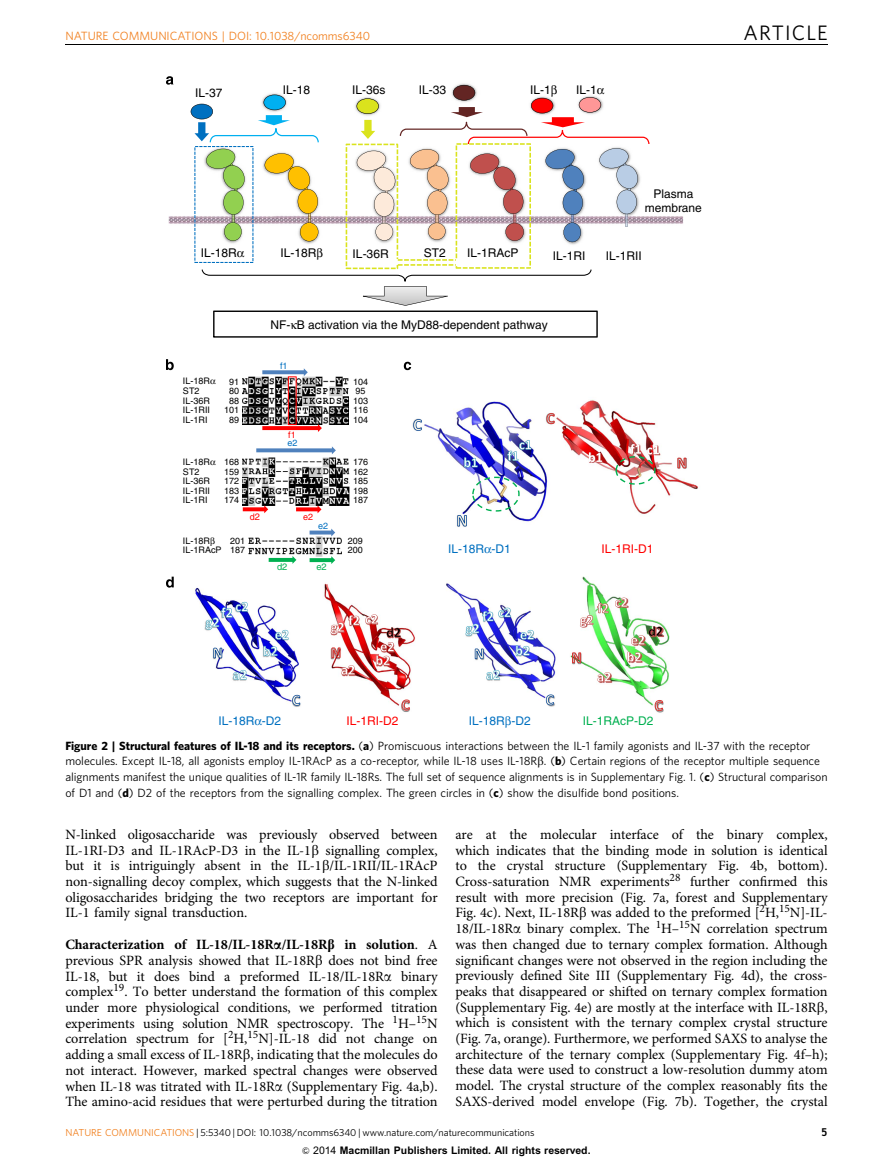
<style>
.page{position:relative;width:893px;height:1174px;background:#fff}
.page>*{position:absolute;margin:0;border:0;box-sizing:border-box;transform-origin:0 0}
.t1{font:20.85px "Adv O Tea 1 a 7398";letter-spacing:.055em;color:#000}
.t2{font:14.25px/15.8px "Adv OT1 ef 757 c 0";color:#000;text-align:justify}
.t3{font:14.25px "Adv O Tb 65 e 897 d.B";color:#000}
.t4{font:12px/15.8px "Adv O Tea 1 a 7398";color:#000}
.t5{font:12px/14.4px "Helvetica";color:#000;text-align:center}
.t6{font:12px "Adv O Tea 1 a 7398";color:#f1801f}
.t7{font:12px "Helvetica";color:#0070c0}
.t8{font:12px "Helvetica";color:#f00}
.t9{font:12px "Helvetica";color:#00b050}
.t10{font:10.8px "Adv T Tda 6 f 6 cb 8.B";color:#000}
.t11{font:10.5px "Adv PAD35";color:#000}
.t12{font:10.05px "Adv O Tea 1 a 7398";color:#000}
.t13{font:9.3px "Helvetica";color:#00b050}
.t14{font:9px/9.4px "Helvetica";color:#000}
.t15{font:9px "Helvetica";color:#0070c0}
.t16{font:9px "Helvetica";color:#f00}
.s1{font-size:9.3px}
.s2{font-family:"Adv O Tcb 88 df 00"}
.s3{font-family:"Adv Pi 1"}
.s4{font-family:"Adv Greek B"}
.s5{font-family:"Adv OT1 ef 757 c 0"}
.s6{color:#f1801f}
.s7{font-family:"Adv TA42"}
.s8{font-family:"Adv PAD33"}
</style>
<div class="page">
<img style="left:194px;top:561px;width:476px;height:152px">
<img style="left:403px;top:361px;width:295px;height:166px">
<img style="left:249px;top:537px;width:93px;height:19px">
<img style="left:242px;top:377px;width:107px;height:47px">
<img style="left:243px;top:457px;width:107px;height:48px">
<img style="left:169px;top:83px;width:514px;height:141px">
<svg style="left:166px;top:76px;width:7px;height:9px"></svg>
<svg style="left:166px;top:576px;width:8px;height:11px"></svg>
<svg style="left:310px;top:528px;width:25px;height:8px"></svg>
<svg style="left:269px;top:556px;width:27px;height:8px"></svg>
<svg style="left:310px;top:556px;width:25px;height:8px"></svg>
<svg style="left:262px;top:368px;width:60px;height:64px"></svg>
<svg style="left:243px;top:505px;width:25px;height:8px"></svg>
<svg style="left:296px;top:505px;width:25px;height:8px"></svg>
<svg style="left:256px;top:446px;width:80px;height:8px"></svg>
<svg style="left:166px;top:359px;width:8px;height:11px"></svg>
<svg style="left:516px;top:645px;width:14px;height:10px"></svg>
<svg style="left:520px;top:630px;width:14px;height:9px"></svg>
<svg style="left:466px;top:607px;width:45px;height:29px"></svg>
<svg style="left:486px;top:670px;width:14px;height:9px"></svg>
<svg style="left:627px;top:651px;width:14px;height:11px"></svg>
<svg style="left:615px;top:597px;width:12px;height:10px"></svg>
<svg style="left:580px;top:603px;width:29px;height:24px"></svg>
<svg style="left:597px;top:672px;width:14px;height:10px"></svg>
<svg style="left:631px;top:626px;width:32px;height:19px"></svg>
<svg style="left:264px;top:646px;width:14px;height:10px"></svg>
<svg style="left:275px;top:630px;width:14px;height:9px"></svg>
<svg style="left:206px;top:602px;width:42px;height:27px"></svg>
<svg style="left:233px;top:670px;width:14px;height:9px"></svg>
<svg style="left:331px;top:615px;width:28px;height:19px"></svg>
<svg style="left:341px;top:665px;width:14px;height:10px"></svg>
<svg style="left:365px;top:614px;width:36px;height:51px"></svg>
<svg style="left:404px;top:362px;width:7px;height:8px"></svg>
<svg style="left:213px;top:647px;width:9px;height:11px"></svg>
<svg style="left:292px;top:695px;width:8px;height:10px"></svg>
<svg style="left:331px;top:647px;width:10px;height:11px"></svg>
<svg style="left:402px;top:699px;width:8px;height:11px"></svg>
<svg style="left:475px;top:648px;width:9px;height:11px"></svg>
<svg style="left:546px;top:694px;width:8px;height:11px"></svg>
<svg style="left:572px;top:652px;width:9px;height:11px"></svg>
<svg style="left:655px;top:700px;width:8px;height:11px"></svg>
<svg style="left:457px;top:476px;width:63px;height:50px"></svg>
<svg style="left:413px;top:419px;width:9px;height:12px"></svg>
<svg style="left:464px;top:457px;width:14px;height:10px"></svg>
<svg style="left:677px;top:457px;width:9px;height:11px"></svg>
<svg style="left:547px;top:413px;width:8px;height:11px"></svg>
<svg style="left:589px;top:452px;width:13px;height:10px"></svg>
<img style="left:615px;top:444px;width:44px;height:41px">
<svg style="left:507px;top:440px;width:24px;height:21px"></svg>
<hr style="left:65px;top:44px;width:763px;height:1px;background:#000">
<svg style="left:191px;top:85px;width:458px;height:252px"></svg>
<p class="t6" style="left:65px;top:32px;width:306px">NATURE COMMUNICATIONS | DOI: 10.1038/ncomms6340</p>
<h1 class="t1" style="left:744px;top:25px;width:85px">ARTICLE</h1>
<p class="t5" style="left:195px;top:87px;width:29px">IL-37</p>
<p class="t5" style="left:283px;top:83px;width:29px">IL-18</p>
<p class="t5" style="left:352px;top:83px;width:35px">IL-36s</p>
<p class="t5" style="left:419px;top:83px;width:29px">IL-33</p>
<p class="t5" style="left:530px;top:83px;width:22px">IL-1</p>
<p class="t5" style="left:576px;top:83px;width:22px">IL-1</p>
<p class="t5" style="left:645px;top:188px;width:59px">Plasma membrane</p>
<p class="t5" style="left:201px;top:247px;width:38px">IL-18R</p>
<p class="t5" style="left:424px;top:247px;width:23px">ST2</p>
<p class="t5" style="left:553px;top:249px;width:34px">IL-1RI</p>
<p class="t5" style="left:606px;top:249px;width:38px">IL-1RII</p>
<p class="t5" style="left:280px;top:247px;width:38px">IL-18R</p>
<p class="t5" style="left:467px;top:247px;width:53px">IL-1RAcP</p>
<p class="t5" style="left:353px;top:247px;width:38px">IL-36R</p>
<p class="t5" style="left:270px;top:318px;width:279px">NF- B activation via the MyD88-dependent pathway</p>
<p class="t15" style="left:280px;top:362px;width:9px">f1</p>
<p class="t14" style="left:183px;top:377px;width:29px">IL-18R<br>ST2<br>IL-36R<br>IL-1RII<br>IL-1RI</p>
<p class="t14" style="left:224px;top:378px;width:17px;text-align:center">91<br>80<br>88<br>101<br>89</p>
<p class="t14" style="left:353px;top:378px;width:17px">104<br>95<br>103<br>116<br>104</p>
<p class="t14" style="left:224px;top:458px;width:17px;text-align:justify">168<br>159<br>172<br>183<br>174</p>
<p class="t16" style="left:288px;top:431px;width:9px">f1</p>
<p class="t15" style="left:287px;top:440px;width:12px">e2</p>
<p class="t14" style="left:183px;top:458px;width:29px">IL-18R<br>ST2<br>IL-36R<br>IL-1RII<br>IL-1RI</p>
<p class="t14" style="left:353px;top:458px;width:17px;text-align:justify">176<br>162<br>185<br>198<br>187</p>
<p class="t16" style="left:250px;top:514px;width:12px">d<span class="s1">2</span></p>
<p class="t16" style="left:303px;top:514px;width:11px">e2</p>
<p class="t14" style="left:183px;top:537px;width:40px">IL-18R<br>IL-1RAcP</p>
<p class="t14" style="left:230px;top:537px;width:17px;line-height:9px">201<br>187</p>
<p class="t15" style="left:318px;top:522px;width:12px">e2</p>
<p class="t13" style="left:277px;top:563px;width:12px">d2</p>
<p class="t13" style="left:316px;top:563px;width:12px">e2</p>
<p class="t14" style="left:348px;top:537px;width:17px;line-height:9px">209<br>200</p>
<p class="t7" style="left:448px;top:545px;width:64px">IL-18R -D1</p>
<p class="t8" style="left:602px;top:544px;width:54px">IL-1RI-D1</p>
<p class="t7" style="left:218px;top:716px;width:64px">IL-18R -D2</p>
<p class="t8" style="left:346px;top:717px;width:54px">IL-1RI-D2</p>
<p class="t7" style="left:469px;top:716px;width:63px">IL-18R -D2</p>
<p class="t9" style="left:583px;top:717px;width:72px">IL-1RAcP-D2</p>
<p class="t4" style="left:65px;top:738px;width:764px"><span class="s2">Figure 2 | Structural features of IL-18 and its receptors.</span> (<span class="s2">a</span>) Promiscuous interactions between the IL-1 family agonists and IL-37 with the receptor molecules. Except IL-18, all agonists employ IL-1RAcP as a co-receptor, while IL-18 uses IL-18R<span class="s3">b</span>. (<span class="s2">b</span>) Certain regions of the receptor multiple sequence alignments manifest the unique qualities of IL-1R family IL-18Rs. The full set of sequence alignments is in Supplementary Fig. 1. (<span class="s2">c</span>) Structural comparison of D1 and (<span class="s2">d</span>) D2 of the receptors from the signalling complex. The green circles in (<span class="s2">c</span>) show the disulfide bond positions.</p>
<p class="t2" style="left:65px;top:828px;width:374px">N-linked oligosaccharide was previously observed between IL-1RI-D3 and IL-1RAcP-D3 in the IL-1<span class="s3">b</span> signalling complex, but it is intriguingly absent in the IL-1<span class="s3">b</span>/IL-1RII/IL-1RAcP non-signalling decoy complex, which suggests that the N-linked oligosaccharides bridging the two receptors are important for IL-1 family signal transduction.</p>
<p class="t3" style="left:65px;top:939px;width:374px">Characterization of IL-18/IL-18R<span class="s4">a</span>/IL-18R<span class="s4">b</span> in solution<span class="s5">. A</span></p>
<p class="t2" style="left:65px;top:953px;width:374px">previous SPR analysis showed that IL-18R<span class="s3">b</span> does not bind free IL-18, but it does bind a preformed IL-18/IL-18R<span class="s3">a</span> binary complex<sup>19</sup>. To better understand the formation of this complex under more physiological conditions, we performed titration experiments using solution NMR spectroscopy. The <sup>1</sup>H–<sup>15</sup>N correlation spectrum for [<sup>2</sup>H,<sup>15</sup>N]-IL-18 did not change on adding a small excess of IL-18R<span class="s3">b</span>, indicating that the molecules do not interact. However, marked spectral changes were observed when IL-18 was titrated with IL-18R<span class="s3">a</span> (Supplementary Fig. 4a,b).<br>The amino-acid residues that were perturbed during the titration</p>
<p class="t2" style="left:455px;top:828px;width:374px">are at the molecular interface of the binary complex, which indicates that the binding mode in solution is identical to the crystal structure (Supplementary Fig. 4b, bottom).<br>Cross-saturation NMR experiments<sup>28</sup> further confirmed this result with more precision (Fig. 7a, forest and Supplementary Fig. 4c). Next, IL-18R<span class="s3">b</span> was added to the preformed [<sup>2</sup>H,<sup>15</sup>N]-IL-18/IL-18R<span class="s3">a</span> binary complex. The <sup>1</sup>H–<sup>15</sup>N correlation spectrum was then changed due to ternary complex formation. Although significant changes were not observed in the region including the previously defined Site III (Supplementary Fig. 4d), the cross&shy;peaks that disappeared or shifted on ternary complex formation (Supplementary Fig. 4e) are mostly at the interface with IL-18R<span class="s3">b</span>, which is consistent with the ternary complex crystal structure (Fig. 7a, orange). Furthermore, we performed SAXS to analyse the architecture of the ternary complex (Supplementary Fig. 4f–h); these data were used to construct a low-resolution dummy atom model. The crystal structure of the complex reasonably fits the SAXS-derived model envelope (Fig. 7b). Together, the crystal</p>
<p class="t12" style="left:65px;top:1128px;width:471px"><span class="s6">NATURE COMMUNICATIONS</span> | 5:5340 | DOI: 10.1038/ncomms6340 | www.nature.com/naturecommunications</p>
<p class="t10" style="left:821px;top:1128px;width:8px">5</p>
<p class="t11" style="left:302px;top:1146px;width:290px"><span class="s7">&amp;</span> <span class="s8">2014</span> Macmillan Publishers Limited. All rights reserved.</p>
</div>
